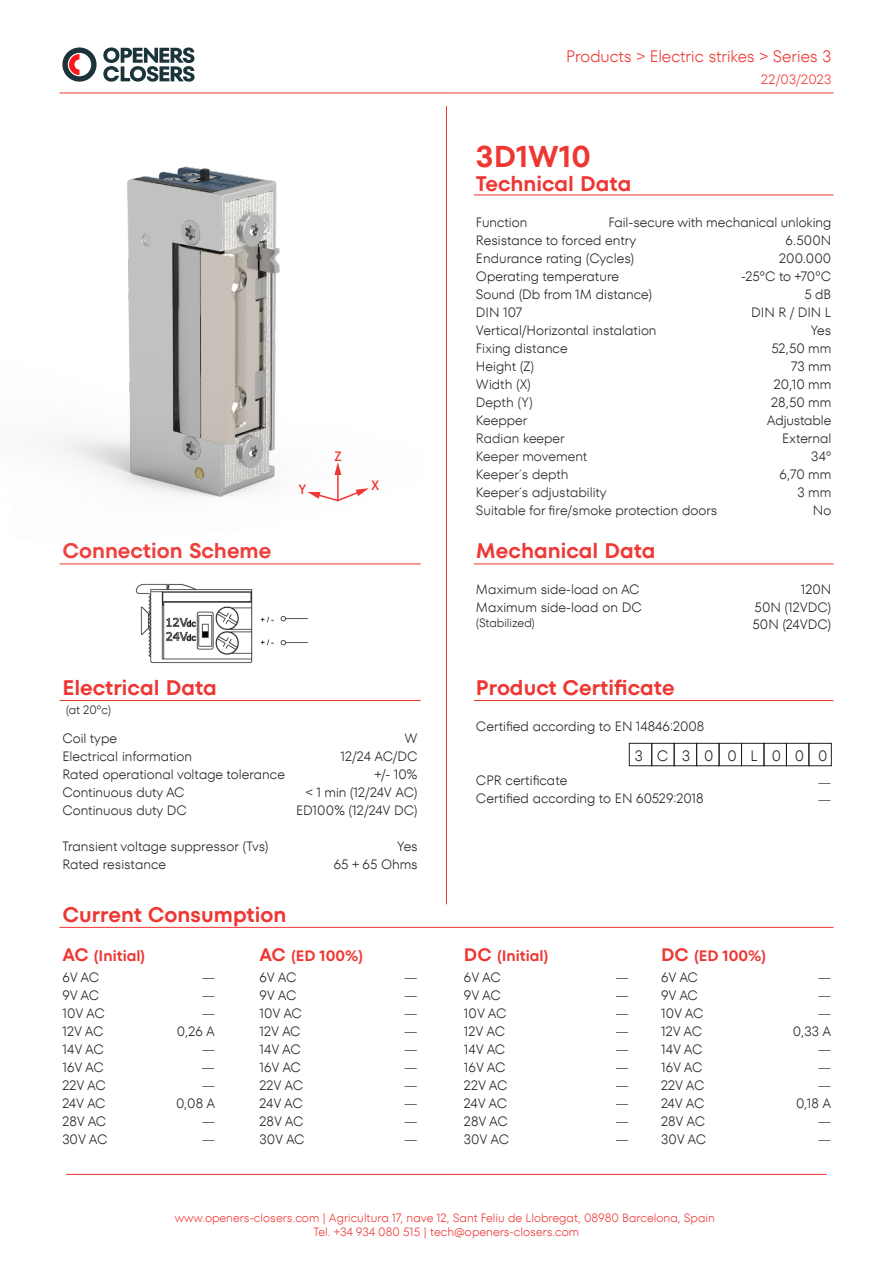
<style>
.page{position:relative;width:893px;height:1263px;background:#fff}
.page>*{position:absolute;margin:0;border:0;box-sizing:border-box;transform-origin:0 0}
.t1{font:600 30px "TT Fors";color:#ee3733}
.t2{font:600 21px "TT Fors";color:#ee3733}
.t3{font:300 16.5px "TT Fors";letter-spacing:-.005em;color:#ee3733}
.t4{font:600 15px "TT Fors";color:#ee3733}
.t5{font:300 15px "TT Fors";letter-spacing:.925em;color:#231f20}
.t6{font:300 13.5px/18px "TT Fors";color:#231f20}
.t7{font:300 13.5px "TT Fors";letter-spacing:.015em;color:#ee3733}
.t8{font:500 13.5px "TT Fors";color:#ee3733}
.t9{font:300 12px/14.4px "TT Fors";color:#ee3733;text-align:center}
.t10{font:300 12px "TT Fors";color:#231f20}
.s1{font-size:18px}
</style>
<div class="page">
<img style="left:54px;top:92px;width:592px;height:572px">
<div style="left:741px;top:743px;width:23px;height:23px;border:1px solid #231f20"></div>
<div style="left:764px;top:743px;width:23px;height:23px;border:1px solid #231f20"></div>
<div style="left:786px;top:743px;width:23px;height:23px;border:1px solid #231f20"></div>
<div style="left:808px;top:743px;width:24px;height:23px;border:1px solid #231f20"></div>
<div style="left:651px;top:743px;width:24px;height:23px;border:1px solid #231f20"></div>
<div style="left:629px;top:743px;width:23px;height:23px;border:1px solid #231f20"></div>
<div style="left:674px;top:743px;width:23px;height:23px;border:1px solid #231f20"></div>
<div style="left:696px;top:743px;width:23px;height:23px;border:1px solid #231f20"></div>
<div style="left:719px;top:743px;width:23px;height:23px;border:1px solid #231f20"></div>
<hr style="left:446px;top:106px;width:1px;height:798px;background:#ee3733">
<hr style="left:474px;top:563px;width:359px;height:1px;background:#ee3733">
<hr style="left:59px;top:563px;width:362px;height:1px;background:#ee3733">
<hr style="left:474px;top:700px;width:359px;height:1px;background:#ee3733">
<hr style="left:59px;top:700px;width:362px;height:1px;background:#ee3733">
<hr style="left:474px;top:195px;width:359px;height:1px;background:#ee3733">
<hr style="left:59px;top:927px;width:774px;height:1px;background:#ee3733">
<hr style="left:66px;top:1174px;width:761px;height:1px;background:#ee3733">
<hr style="left:59px;top:93px;width:774px;height:1px;background:#ee3733">
<svg style="left:62px;top:47px;width:35px;height:35px"></svg>
<svg style="left:103px;top:47px;width:92px;height:35px"></svg>
<hr style="left:337px;top:473px;width:2px;height:27px;background:#ee3733">
<svg style="left:334px;top:462px;width:7px;height:13px"></svg>
<svg style="left:307px;top:488px;width:62px;height:14px"></svg>
<p class="t3" style="left:566px;top:47px;width:267px">Products &gt; Electric strikes &gt; Series 3</p>
<p class="t7" style="left:761px;top:71px;width:72px">22/03/2023</p>
<h1 class="t1" style="left:476px;top:138px;width:116px">3D1W10</h1>
<p class="t8" style="left:334px;top:448px;width:9px">Z</p>
<p class="t8" style="left:298px;top:481px;width:9px">Y</p>
<p class="t8" style="left:371px;top:477px;width:10px">X</p>
<h2 class="t2" style="left:476px;top:171px;width:157px">Technical Data</h2>
<p class="t6" style="left:476px;top:213px;width:243px">Function<br>Resistance to forced entry<br>Endurance rating (Cycles)<br>Operating temperature<br>Sound (Db from 1M distance)<br>DIN 107<br>Vertical/Horizontal instalation<br>Fixing distance<br>Height (Z)<br>Width (X)<br>Depth (Y)<br>Keepper<br>Radian keeper<br>Keeper movement<br>Keeper´s depth<br>Keeper´s adjustability<br>Suitable for fire/smoke protection doors</p>
<p class="t6" style="left:608px;top:213px;width:224px;text-align:right">Fail-secure with mechanical unloking<br>6.500N<br>200.000</p>
<p class="t6" style="left:741px;top:267px;width:92px;text-align:right">-25ºC to +70ºC<br>5 dB</p>
<p class="t6" style="left:767px;top:321px;width:66px;text-align:right">Yes<br>52,50 mm<br>73 mm<br>20,10 mm<br>28,50 mm<br>Adjustable<br>External<br>34º<br>6,70 mm<br>3 mm<br>No</p>
<p class="t6" style="left:751px;top:303px;width:82px">DIN R / DIN L</p>
<h2 class="t2" style="left:62px;top:538px;width:210px">Connection Scheme</h2>
<h2 class="t2" style="left:476px;top:538px;width:181px">Mechanical Data</h2>
<p class="t6" style="left:476px;top:581px;width:167px">Maximum side-load on AC<br>Maximum side-load on DC</p>
<p class="t10" style="left:476px;top:615px;width:61px">(Stabilized)</p>
<p class="t6" style="left:755px;top:581px;width:78px;text-align:right">120N<br>50N (12VDC)</p>
<p class="t6" style="left:752px;top:615px;width:80px">50N (24VDC)</p>
<h2 class="t2" style="left:62px;top:675px;width:156px">Electrical Data</h2>
<p class="t10" style="left:66px;top:703px;width:47px">(at 20ºc)</p>
<p class="t6" style="left:62px;top:729px;width:224px">Coil type<br>Electrical information<br>Rated operational voltage tolerance<br>Continuous duty AC<br>Continuous duty DC</p>
<p class="t6" style="left:62px;top:837px;width:208px">Transient voltage suppressor (Tvs)<br>Rated resistance</p>
<p class="t6" style="left:405px;top:729px;width:15px">W</p>
<p class="t6" style="left:296px;top:747px;width:123px;text-align:right">12/24 AC/DC<br>+/- 10%<br>&lt; 1 min (12/24V AC)<br>ED100% (12/24V DC)</p>
<p class="t6" style="left:334px;top:837px;width:86px;text-align:right">Yes<br>65 + 65 Ohms</p>
<h2 class="t2" style="left:476px;top:675px;width:200px">Product Certificate</h2>
<p class="t6" style="left:476px;top:718px;width:230px">Certified according to EN 14846:2008</p>
<p class="t5" style="left:635px;top:747px;width:194px">3C300L000</p>
<p class="t6" style="left:476px;top:772px;width:229px">CPR certificate<br>Certified according to EN 60529:2018</p>
<p class="t6" style="left:818px;top:773px;width:15px">—</p>
<p class="t6" style="left:818px;top:790px;width:15px">—</p>
<h2 class="t2" style="left:62px;top:902px;width:226px">Current Consumption</h2>
<p class="t4" style="left:62px;top:947px;width:84px"><span class="s1">AC</span> (Initial)</p>
<p class="t6" style="left:62px;top:968px;width:47px">6V AC<br>9V AC<br>10V AC<br>12V AC<br>14V AC<br>16V AC<br>22V AC<br>24V AC<br>28V AC<br>30V AC</p>
<p class="t6" style="left:177px;top:968px;width:40px;text-align:right">—<br>—<br>—<br>0,26 A —</p>
<p class="t6" style="left:176px;top:1076px;width:41px;text-align:right">—<br>0,08 A —<br>—</p>
<p class="t6" style="left:201px;top:1058px;width:15px">—</p>
<p class="t4" style="left:260px;top:947px;width:105px"><span class="s1">AC</span> (ED 100%)</p>
<p class="t6" style="left:260px;top:968px;width:47px">6V AC<br>9V AC<br>10V AC<br>12V AC<br>14V AC<br>16V AC<br>22V AC<br>24V AC<br>28V AC<br>30V AC</p>
<p class="t6" style="left:404px;top:968px;width:15px">—</p>
<p class="t6" style="left:404px;top:1004px;width:15px">— —</p>
<p class="t6" style="left:404px;top:986px;width:15px">—</p>
<p class="t6" style="left:404px;top:1040px;width:15px;text-align:justify">— — —</p>
<p class="t6" style="left:404px;top:1094px;width:15px;text-align:justify">— — —</p>
<p class="t4" style="left:464px;top:947px;width:86px"><span class="s1">DC</span> (Initial)</p>
<p class="t6" style="left:464px;top:968px;width:47px">6V AC<br>9V AC<br>10V AC<br>12V AC<br>14V AC<br>16V AC<br>22V AC<br>24V AC<br>28V AC<br>30V AC</p>
<p class="t6" style="left:615px;top:968px;width:15px;text-align:justify">— — — — —</p>
<p class="t6" style="left:615px;top:1058px;width:15px">—</p>
<p class="t6" style="left:615px;top:1076px;width:15px">—</p>
<p class="t6" style="left:615px;top:1094px;width:15px">— —</p>
<p class="t6" style="left:615px;top:1130px;width:15px">—</p>
<p class="t4" style="left:661px;top:947px;width:106px"><span class="s1">DC</span> (ED 100%)</p>
<p class="t6" style="left:661px;top:968px;width:47px">6V AC<br>9V AC<br>10V AC<br>12V AC<br>14V AC<br>16V AC<br>22V AC<br>24V AC<br>28V AC<br>30V AC</p>
<p class="t6" style="left:818px;top:968px;width:15px">—</p>
<p class="t6" style="left:793px;top:1004px;width:40px;text-align:right">—<br>0,33 A</p>
<p class="t6" style="left:818px;top:986px;width:15px">—</p>
<p class="t6" style="left:818px;top:1040px;width:15px">— —</p>
<p class="t6" style="left:818px;top:1076px;width:15px">—</p>
<p class="t6" style="left:796px;top:1094px;width:37px;text-align:right">0,18 A —</p>
<p class="t6" style="left:818px;top:1130px;width:15px">—</p>
<p class="t9" style="left:175px;top:1210px;width:541px">www.openers-closers.com | Agricultura 17, nave 12, Sant Feliu de Llobregat, 08980 Barcelona, Spain<br>Tel. +34 934 080 515 | tech@openers-closers.com</p>
</div>
